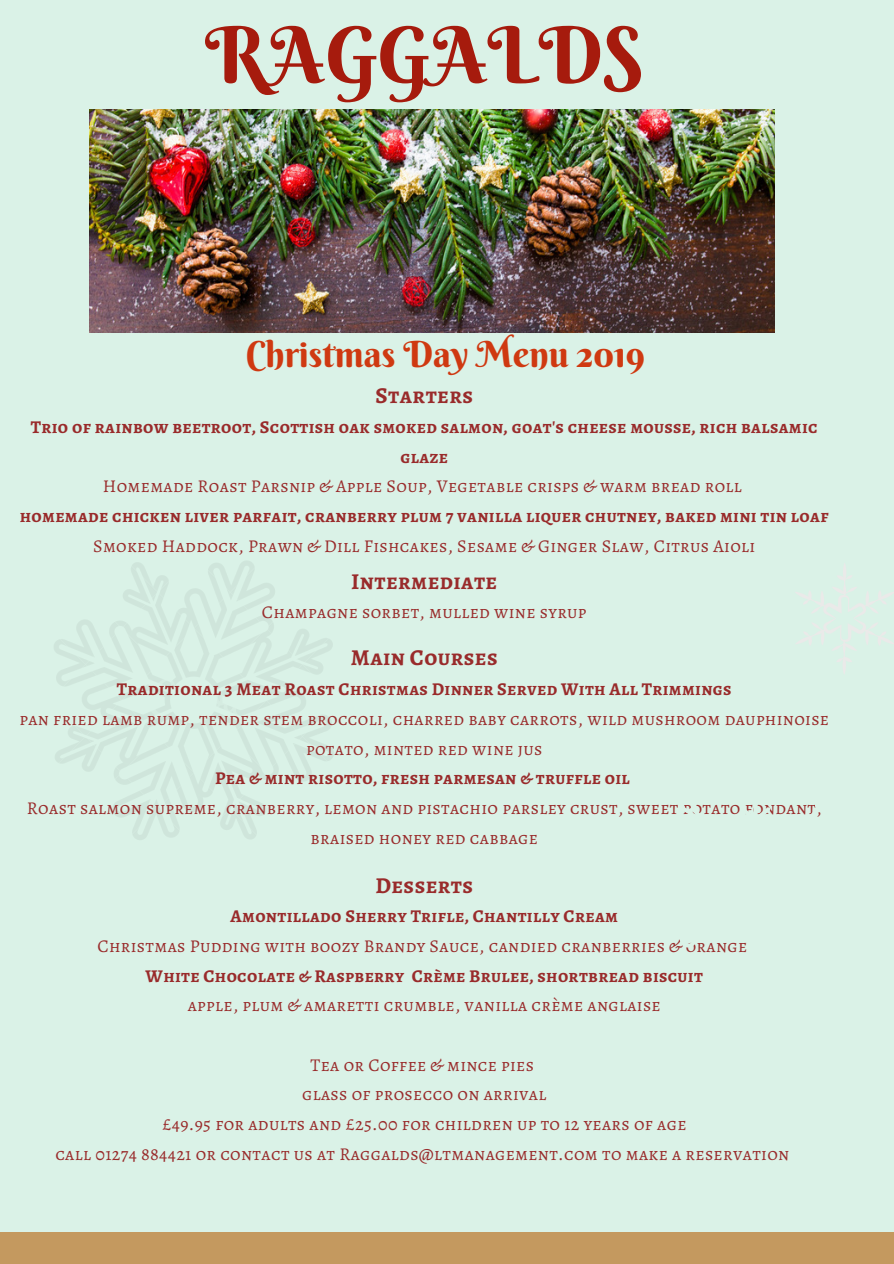
<style>
.page{position:relative;width:894px;height:1264px;background:#fff}
.page>*{position:absolute;margin:0;border:0;box-sizing:border-box;transform-origin:0 0}
.t1{font:78px "Berkshire Swash";color:#a61b0d}
.t2{font:36px "Berkshire Swash";color:#cf3911}
.t3{font:700 22.65px "Alegreya SC";letter-spacing:.02em;color:#992b2b}
.t4{font:18px/29.7px "Alegreya SC";letter-spacing:.02em;color:#992b2b;text-align:center}
.t5{font:700 18px/29.7px "Alegreya SC";letter-spacing:.02em;color:#992b2b;text-align:center}
</style>
<div class="page">
<div style="left:0;top:0;width:893px;height:1263px;background:#daf2e7"></div>
<div style="left:0;top:1232px;width:893px;height:31px;background:#c4995f"></div>
<img style="left:89px;top:110px;width:685px;height:223px">
<svg style="left:795px;top:563px;width:98px;height:111px"></svg>
<h1 class="t1" style="left:205px;top:6px;width:440px">RAGGALDS</h1>
<h2 class="t2" style="left:246px;top:331px;width:400px">Christmas Day Menu 2019</h2>
<p class="t3" style="left:375px;top:380px;width:99px">Starters</p>
<p class="t5" style="left:31px;top:412px;width:788px">Trio of rainbow beetroot, Scottish oak smoked salmon, goat's cheese mousse, rich balsamic glaze</p>
<p class="t4" style="left:103px;top:471px;width:640px">Homemade Roast Parsnip &amp; Apple Soup, Vegetable crisps &amp; warm bread roll</p>
<p class="t5" style="left:20px;top:501px;width:810px">homemade chicken liver parfait, cranberry plum 7 vanilla liquer chutney, baked mini tin loaf</p>
<p class="t4" style="left:93px;top:531px;width:663px">Smoked Haddock, Prawn &amp; Dill Fishcakes, Sesame &amp; Ginger Slaw, Citrus Aioli</p>
<p class="t3" style="left:351px;top:565px;width:147px">Intermediate</p>
<p class="t4" style="left:262px;top:597px;width:326px">Champagne sorbet, mulled wine syrup</p>
<p class="t3" style="left:351px;top:642px;width:148px">Main Courses</p>
<p class="t5" style="left:117px;top:674px;width:616px">Traditional 3 Meat Roast Christmas Dinner Served With All Trimmings</p>
<p class="t4" style="left:19px;top:704px;width:811px">pan fried lamb rump, tender stem broccoli, charred baby carrots, wild mushroom dauphinoise potato, minted red wine jus</p>
<p class="t5" style="left:215px;top:763px;width:416px">Pea &amp; mint risotto, fresh parmesan &amp; truffle oil</p>
<p class="t4" style="left:27px;top:793px;width:796px">Roast salmon supreme, cranberry, lemon and pistachio parsley crust, sweet potato fondant, braised honey red cabbage</p>
<p class="t3" style="left:375px;top:869px;width:99px">Desserts</p>
<p class="t5" style="left:230px;top:901px;width:389px">Amontillado Sherry Trifle, Chantilly Cream</p>
<p class="t4" style="left:97px;top:931px;width:651px">Christmas Pudding with boozy Brandy Sauce, candied cranberries &amp; orange</p>
<p class="t5" style="left:146px;top:960px;width:558px">White Chocolate &amp; Raspberry Crème Brulee, shortbread biscuit</p>
<p class="t4" style="left:188px;top:990px;width:474px">apple, plum &amp; amaretti crumble, vanilla crème anglaise</p>
<p class="t4" style="left:55px;top:1049px;width:735px">Tea or Coffee &amp; mince pies<br>glass of prosecco on arrival<br>£49.95 for adults and £25.00 for children up to 12 years of age<br>call 01274 884421 or contact us at Raggalds@ltmanagement.com to make a reservation</p>
</div>
